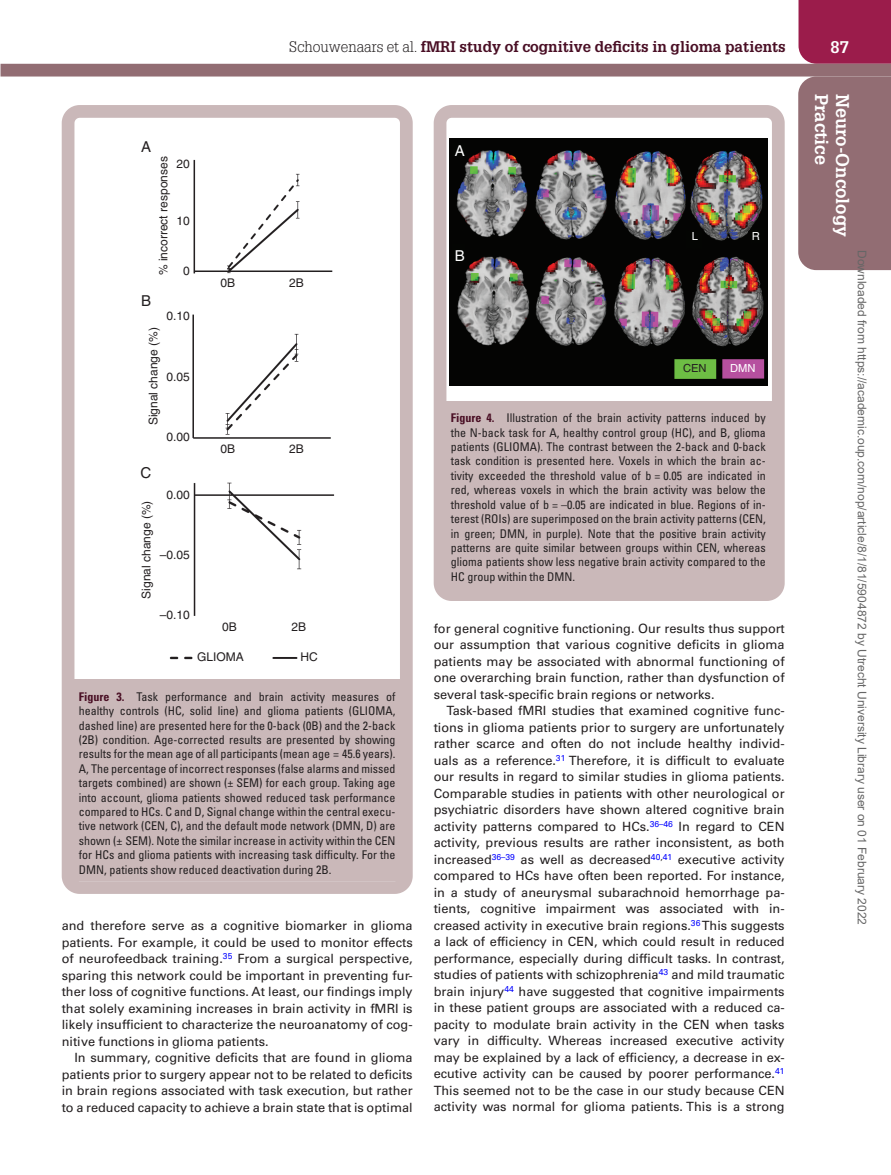
<style>
.page{position:relative;width:891px;height:1175px;background:#fff}
.page>*{position:absolute;margin:0;border:0;box-sizing:border-box;transform-origin:0 0}
.t1{font:700 18px "Glypha LT Std";color:#fff}
.t2{font:700 16.5px "Glypha LT Std";color:#fff}
.t3{font:700 15px "Glypha LT Std";color:#490e24}
.t4{font:15px "Helvetica";color:#231f20}
.t5{font:15px "Helvetica";color:#fff}
.t6{font:12.75px/16.5px "Univers LT Std";color:#231f20;text-align:justify}
.t7{font:condensed 12px/14.4px "Univers LT Std";color:#231f20;text-align:justify}
.t8{font:12px "Arial";color:#666}
.t9{font:12px "Helvetica";color:#231f20}
.t10{font:11.1px "Helvetica";color:#fff}
.t11{font:11.1px "Helvetica";color:#231f20}
.s1{font-weight:300;color:#231f20}
.s2{font-weight:700;color:#490e24}
</style>
<div class="page">
<div style="left:799px;top:0;width:92px;height:64px;background:#9b1c4b"></div>
<div style="left:1px;top:64px;width:890px;height:12px;background:#926d73"></div>
<div style="left:798px;top:76px;width:93px;height:194px;background:#926d73"></div>
<div style="left:70px;top:679px;width:334px;height:202px;background:#cab8b9"></div>
<img style="left:170px;top:160px;width:164px;height:499px">
<div style="left:62px;top:105px;width:351px;height:789px;border:13px solid #cab8b9;border-radius:12px"></div>
<div style="left:442px;top:401px;width:334px;height:187px;background:#cab8b9"></div>
<img style="left:449px;top:139px;width:318px;height:246px">
<div style="left:434px;top:105px;width:351px;height:496px;border:13px solid #cab8b9;border-radius:12px"></div>
<p class="t3" style="left:289px;top:37px;width:498px"><span class="s1">Schouwenaars et al.</span> fMRI study of cognitive deficits in glioma patients</p>
<p class="t2" style="left:831px;top:37px;width:20px">87</p>
<h1 class="t1" style="left:833px;top:94px;width:73px;rotate:90deg">Practice</h1>
<h1 class="t1" style="left:854px;top:94px;width:145px;rotate:90deg">Neuro-Oncology</h1>
<p class="t4" style="left:141px;top:138px;width:12px">A</p>
<p class="t5" style="left:455px;top:141px;width:12px">A</p>
<p class="t9" style="left:156px;top:275px;width:120px;rotate:-90deg">% incorrect responses</p>
<p class="t9" style="left:176px;top:156px;width:15px">20</p>
<p class="t9" style="left:176px;top:214px;width:15px">10</p>
<p class="t10" style="left:692px;top:230px;width:8px">L</p>
<p class="t10" style="left:752px;top:230px;width:10px">R</p>
<p class="t5" style="left:455px;top:246px;width:12px">B</p>
<p class="t8" style="left:866px;top:250px;width:676px;rotate:90deg">Downloaded from https://academic.oup.com/nop/article/8/1/81/5904872 by Utrecht University Library user on 01 February 2022</p>
<p class="t9" style="left:183px;top:264px;width:8px">0</p>
<p class="t9" style="left:220px;top:276px;width:16px">0B</p>
<p class="t9" style="left:289px;top:276px;width:16px">2B</p>
<p class="t4" style="left:141px;top:292px;width:12px">B</p>
<p class="t9" style="left:166px;top:309px;width:25px">0.10</p>
<p class="t9" style="left:146px;top:425px;width:100px;rotate:-90deg">Signal change (%)</p>
<p class="t11" style="left:683px;top:361px;width:25px">CEN</p>
<p class="t10" style="left:730px;top:361px;width:27px">DMN</p>
<p class="t9" style="left:166px;top:369px;width:25px">0.05</p>
<p class="t7" style="left:451px;top:410px;width:317px"><span class="s2">Figure 4.</span> Illustration of the brain activity patterns induced by the N-back task for A, healthy control group (HC), and B, glioma patients (GLIOMA). The contrast between the 2-back and 0-back task condition is presented here. Voxels in which the brain ac&shy;tivity exceeded the threshold value of b = 0.05 are indicated in red, whereas voxels in which the brain activity was below the threshold value of b = –0.05 are indicated in blue. Regions of in&shy;terest (ROIs) are superimposed on the brain activity patterns (CEN, in green; DMN, in purple). Note that the positive brain activity patterns are quite similar between groups within CEN, whereas glioma patients show less negative brain activity compared to the HC group within the DMN.</p>
<p class="t9" style="left:166px;top:430px;width:25px">0.00</p>
<p class="t9" style="left:220px;top:442px;width:16px">0B</p>
<p class="t9" style="left:289px;top:442px;width:16px">2B</p>
<p class="t4" style="left:140px;top:464px;width:12px">C</p>
<p class="t9" style="left:166px;top:488px;width:25px">0.00</p>
<p class="t9" style="left:139px;top:599px;width:100px;rotate:-90deg">Signal change (%)</p>
<p class="t9" style="left:160px;top:548px;width:32px">–0.05</p>
<p class="t9" style="left:160px;top:608px;width:32px">–0.10</p>
<p class="t9" style="left:222px;top:619px;width:16px">0B</p>
<p class="t9" style="left:197px;top:650px;width:48px">GLIOMA</p>
<p class="t9" style="left:301px;top:650px;width:19px">HC</p>
<p class="t9" style="left:291px;top:619px;width:16px">2B</p>
<p class="t6" style="left:434px;top:620px;width:353px">for general cognitive functioning. Our results thus support our assumption that various cognitive deficits in glioma patients may be associated with abnormal functioning of one overarching brain function, rather than dysfunction of several task-specific brain regions or networks.</p>
<p class="t6" style="left:434px;top:702px;width:353px;text-indent:13px">Task-based fMRI studies that examined cognitive func&shy;tions in glioma patients prior to surgery are unfortunately rather scarce and often do not include healthy individ&shy;uals as a reference.<sup>31</sup> Therefore, it is difficult to evaluate our results in regard to similar studies in glioma patients.<br>Comparable studies in patients with other neurological or psychiatric disorders have shown altered cognitive brain activity patterns compared to HCs.<sup>36–46</sup> In regard to CEN activity, previous results are rather inconsistent, as both increased<sup>36–39</sup> as well as decreased<sup>40</sup><sup>,</sup><sup>41</sup> executive activity compared to HCs have often been reported. For instance, in a study of aneurysmal subarachnoid hemorrhage pa&shy;tients, cognitive impairment was associated with in&shy;creased activity in executive brain regions.<sup>36</sup> This suggests a lack of efficiency in CEN, which could result in reduced performance, especially during difficult tasks. In contrast, studies of patients with schizophrenia<sup>43</sup> and mild traumatic brain injury<sup>44</sup> have suggested that cognitive impairments in these patient groups are associated with a reduced ca&shy;pacity to modulate brain activity in the CEN when tasks vary in difficulty. Whereas increased executive activity may be explained by a lack of efficiency, a decrease in ex&shy;ecutive activity can be caused by poorer performance.<sup>41<br></sup>This seemed not to be the case in our study because CEN activity was normal for glioma patients. This is a strong</p>
<p class="t7" style="left:79px;top:689px;width:318px"><span class="s2">Figure 3.</span> Task performance and brain activity measures of healthy controls (HC, solid line) and glioma patients (GLIOMA, dashed line) are presented here for the 0-back (0B) and the 2-back (2B) condition. Age-corrected results are presented by showing results for the mean age of all participants (mean age = 45.6 years).<br>A, The percentage of incorrect responses (false alarms and missed targets combined) are shown (± SEM) for each group. Taking age into account, glioma patients showed reduced task performance compared to HCs. C and D, Signal change within the central execu&shy;tive network (CEN, C), and the default mode network (DMN, D) are shown (± SEM). Note the similar increase in activity within the CEN for HCs and glioma patients with increasing task difficulty. For the DMN, patients show reduced deactivation during 2B.</p>
<p class="t6" style="left:62px;top:917px;width:353px">and therefore serve as a cognitive biomarker in glioma patients. For example, it could be used to monitor effects of neurofeedback training.<sup>35</sup> From a surgical perspective, sparing this network could be important in preventing fur&shy;ther loss of cognitive functions. At least, our findings imply that solely examining increases in brain activity in fMRI is likely insufficient to characterize the neuroanatomy of cog&shy;nitive functions in glioma patients.</p>
<p class="t6" style="left:62px;top:1049px;width:353px;text-indent:13px">In summary, cognitive deficits that are found in glioma patients prior to surgery appear not to be related to deficits in brain regions associated with task execution, but rather to a reduced capacity to achieve a brain state that is optimal</p>
</div>
